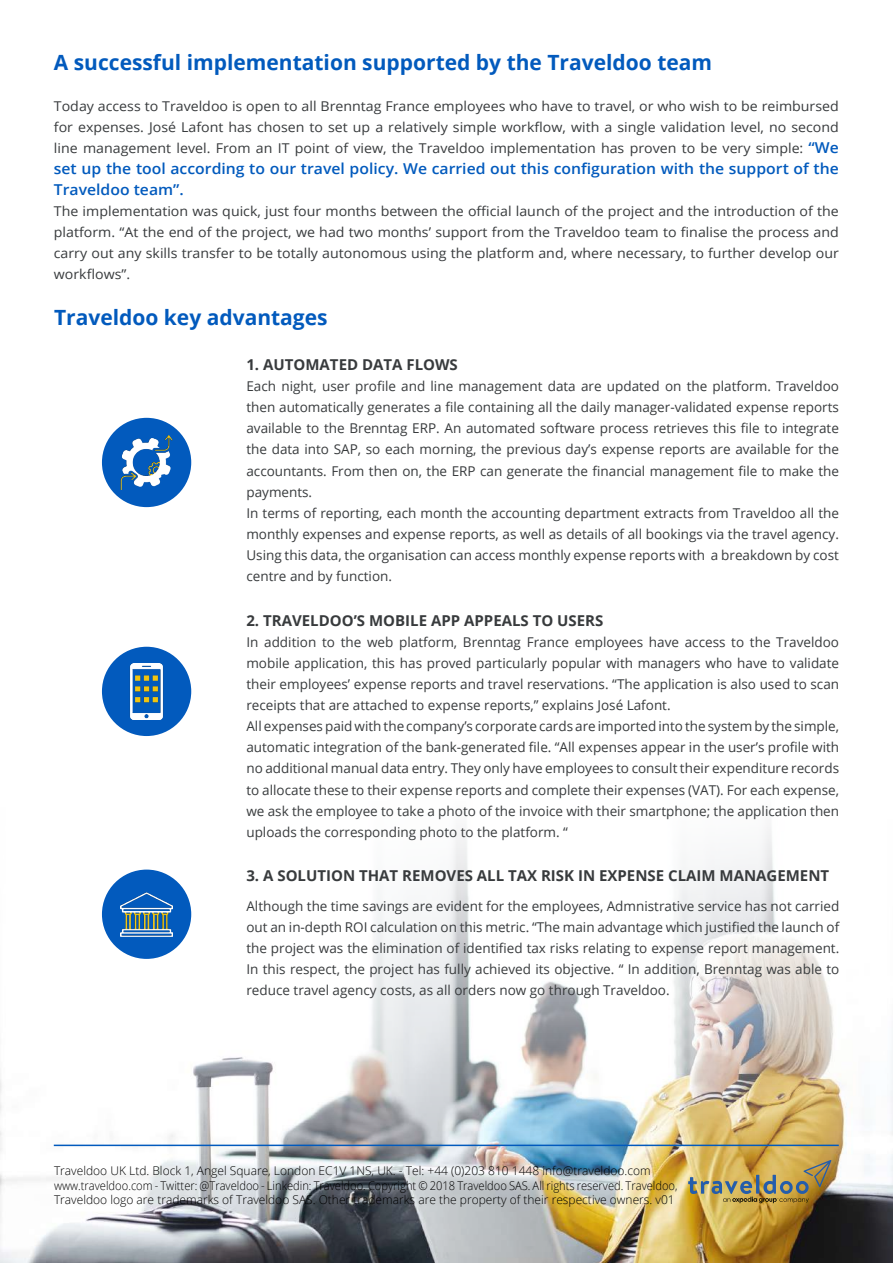
<style>
.page{position:relative;width:893px;height:1263px;background:#fff}
.page>*{position:absolute;margin:0;border:0;box-sizing:border-box;transform-origin:0 0}
.t1{font:700 21px "Open Sans";color:#025abd}
.t2{font:700 15px "Open Sans";color:#383b3d}
.t3{font:600 15px/21px "Open Sans";color:#025abd;scale:1.05 1}
.t4{font:13.5px/21px "Open Sans";color:#383b3d}
.t5{font:13.5px/21px "Open Sans";color:#383b3d;text-align:justify;scale:1.05 1}
.t6{font:300 12px/14.4px "Open Sans";color:#000}
.s1{font-weight:600;font-size:15px;color:#025abd}
</style>
<div class="page">
<img style="left:0;top:827px;width:893px;height:436px">
<hr style="left:54px;top:1144px;width:785px;height:2px;background:#025abd">
<img style="left:688px;top:1160px;width:143px;height:43px">
<div style="left:102px;top:418px;width:89px;height:89px;background:#025abd;border-radius:45px"></div>
<img style="left:120px;top:436px;width:53px;height:53px">
<div style="left:102px;top:647px;width:89px;height:89px;background:#025abd;border-radius:45px"></div>
<img style="left:119px;top:663px;width:55px;height:56px">
<div style="left:102px;top:869px;width:89px;height:90px;background:#025abd;border-radius:45px"></div>
<img style="left:121px;top:891px;width:51px;height:46px">
<h1 class="t1" style="left:54px;top:48px;width:660px">A successful implementation supported by the Traveldoo team</h1>
<p class="t5" style="left:54px;top:95px;width:749px">Today access to Traveldoo is open to all Brenntag France employees who have to travel, or who wish to be reimbursed for expenses. José Lafont has chosen to set up a relatively simple workflow, with a single validation level, no second line management level. From an IT point of view, the Traveldoo implementation has proven to be very simple: <span class="s1">“We</span></p>
<p class="t3" style="left:54px;top:158px;width:749px">set up the tool according to our travel policy. We carried out this configuration with the support of the<br>Traveldoo team”.</p>
<p class="t5" style="left:54px;top:200px;width:749px">The implementation was quick, just four months between the official launch of the project and the introduction of the platform. “At the end of the project, we had two months’ support from the Traveldoo team to finalise the process and carry out any skills transfer to be totally autonomous using the platform and, where necessary, to further develop our workflows”.</p>
<h1 class="t1" style="left:54px;top:303px;width:275px">Traveldoo key advantages</h1>
<p class="t2" style="left:246px;top:354px;width:213px">1. AUTOMATED DATA FLOWS</p>
<p class="t4" style="left:246px;top:376px;width:594px">Each night, user profile and line management data are updated on the platform. Traveldoo then automatically generates a file containing all the daily manager-validated expense reports available to the Brenntag ERP. An automated software process retrieves this file to integrate the data into SAP, so each morning, the previous day’s expense reports are available for the accountants. From then on, the ERP can generate the financial management file to make the payments.<br>In terms of reporting, each month the accounting department extracts from Traveldoo all the monthly expenses and expense reports, as well as details of all bookings via the travel agency.<br>Using this data, the organisation can access monthly expense reports with a breakdown by cost centre and by function.</p>
<p class="t2" style="left:246px;top:610px;width:358px">2. TRAVELDOO’S MOBILE APP APPEALS TO USERS</p>
<p class="t4" style="left:246px;top:632px;width:594px">In addition to the web platform, Brenntag France employees have access to the Traveldoo mobile application, this has proved particularly popular with managers who have to validate their employees’ expense reports and travel reservations. “The application is also used to scan receipts that are attached to expense reports,” explains José Lafont.<br>All expenses paid with the company’s corporate cards are imported into the system by the simple, automatic integration of the bank-generated file. “All expenses appear in the user’s profile with no additional manual data entry. They only have employees to consult their expenditure records to allocate these to their expense reports and complete their expenses (VAT). For each expense, we ask the employee to take a photo of the invoice with their smartphone; the application then uploads the corresponding photo to the platform. “</p>
<p class="t2" style="left:246px;top:865px;width:584px">3. A SOLUTION THAT REMOVES ALL TAX RISK IN EXPENSE CLAIM MANAGEMENT</p>
<p class="t4" style="left:246px;top:895px;width:594px;text-align:justify">Although the time savings are evident for the employees, Admnistrative service has not carried out an in-depth ROI calculation on this metric. “The main advantage which justified the launch of the project was the elimination of identified tax risks relating to expense report management.<br>In this respect, the project has fully achieved its objective. “ In addition, Brenntag was able to reduce travel agency costs, as all orders now go through Traveldoo.</p>
<p class="t6" style="left:54px;top:1163px;width:625px">Traveldoo UK Ltd. Block 1, Angel Square, London EC1V 1NS, UK. - Tel: +44 (0)203 810 1448 info@traveldoo.com www.traveldoo.com - Twitter: @Traveldoo - Linkedin: Traveldoo. Copyright © 2018 Traveldoo SAS. All rights reserved. Traveldoo,<br>Traveldoo logo are trademarks of Traveldoo SAS. Other trademarks are the property of their respective owners. v01</p>
</div>
